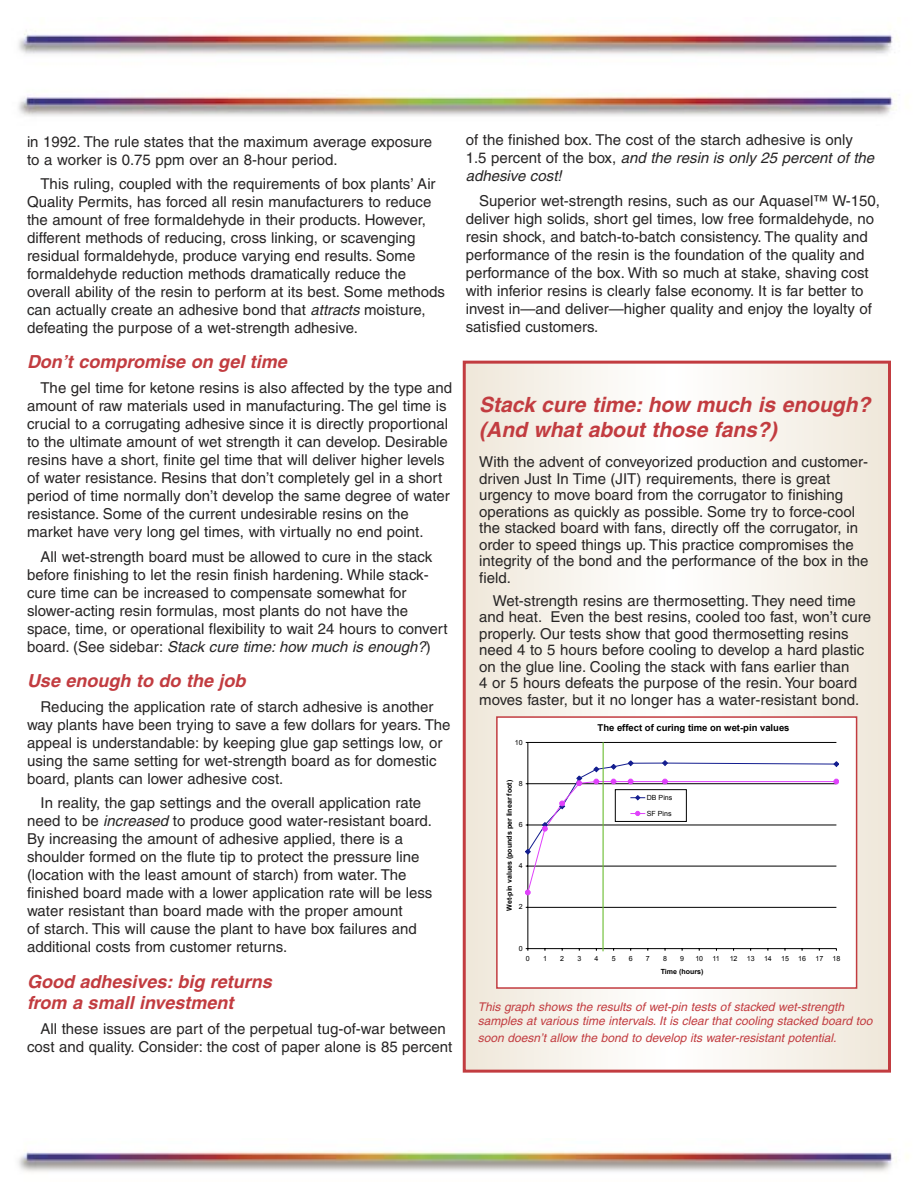
<style>
.page{position:relative;width:918px;height:1188px;background:#fff}
.page>*{position:absolute;margin:0;border:0;box-sizing:border-box;transform-origin:0 0}
.subhead{font:italic 700 21px/25.2px "Helvetica";color:#c23c40}
.t1{font:italic 700 18px/21.6px "Helvetica";color:#c23c40}
.t2{font:15px/18px "Helvetica";color:#272525}
.t3{font:italic 12px/14.4px "Helvetica";color:#c23c40}
.t4{font:700 9.45px "Arial";color:#000}
.t5{font:7.05px "Arial";color:#000}
.t6{font:700 7.05px "Arial";color:#000}
.s1{font-style:italic}
</style>
<div class="page">
<img style="left:18px;top:31px;width:878px;height:85px">
<img style="left:18px;top:1151px;width:890px;height:21px">
<svg style="left:467px;top:365px;width:420px;height:704px"></svg>
<div style="left:463px;top:361px;width:428px;height:712px;border:3px solid #c23c40"></div>
<div style="left:497px;top:717px;width:360px;height:271px;background:#fff"></div>
<hr style="left:528px;top:907px;width:308px;height:1px;background:#000">
<hr style="left:528px;top:742px;width:308px;height:1px;background:#000">
<hr style="left:528px;top:742px;width:1px;height:207px;background:#000">
<hr style="left:528px;top:948px;width:308px;height:1px;background:#000">
<svg style="left:525px;top:760px;width:314px;height:135px"></svg>
<hr style="left:602px;top:742px;width:2px;height:209px;background:#6dbe34">
<div style="left:496px;top:716px;width:361px;height:273px;border:2px solid #c23c40"></div>
<p class="t2" style="left:27px;top:132px;width:407px">in 1992. The rule states that the maximum average exposure to a worker is 0.75 ppm over an 8-hour period.</p>
<p class="t2" style="left:27px;top:175px;width:420px;text-indent:14px">This ruling, coupled with the requirements of box plants’ Air Quality Permits, has forced all resin manufacturers to reduce the amount of free formaldehyde in their products. However, different methods of reducing, cross linking, or scavenging residual formaldehyde, produce varying end results. Some formaldehyde reduction methods dramatically reduce the overall ability of the resin to perform at its best. Some methods can actually create an adhesive bond that <span class="s1">attracts</span> moisture, defeating the purpose of a wet-strength adhesive.</p>
<p class="t1" style="left:27px;top:351px;width:261px">Don’t compromise on gel time</p>
<p class="t2" style="left:27px;top:379px;width:427px;text-indent:14px">The gel time for ketone resins is also affected by the type and amount of raw materials used in manufacturing. The gel time is crucial to a corrugating adhesive since it is directly proportional to the ultimate amount of wet strength it can develop. Desirable resins have a short, finite gel time that will deliver higher levels of water resistance. Resins that don’t completely gel in a short period of time normally don’t develop the same degree of water resistance. Some of the current undesirable resins on the market have very long gel times, with virtually no end point.</p>
<p class="t2" style="left:27px;top:548px;width:422px;text-indent:14px">All wet-strength board must be allowed to cure in the stack before finishing to let the resin finish hardening. While stack&shy;cure time can be increased to compensate somewhat for slower-acting resin formulas, most plants do not have the space, time, or operational flexibility to wait 24 hours to convert board. (See sidebar: <span class="s1">Stack cure time: how much is enough?</span>)</p>
<p class="t1" style="left:27px;top:670px;width:220px">Use enough to do the job</p>
<p class="t2" style="left:27px;top:697px;width:425px;text-indent:14px">Reducing the application rate of starch adhesive is another way plants have been trying to save a few dollars for years. The appeal is understandable: by keeping glue gap settings low, or using the same setting for wet-strength board as for domestic board, plants can lower adhesive cost.</p>
<p class="t2" style="left:27px;top:794px;width:407px;text-indent:14px">In reality, the gap settings and the overall application rate need to be <span class="s1">increased</span> to produce good water-resistant board.<br>By increasing the amount of adhesive applied, there is a shoulder formed on the flute tip to protect the pressure line (location with the least amount of starch) from water. The finished board made with a lower application rate will be less water resistant than board made with the proper amount<br>of starch. This will cause the plant to have box failures and additional costs from customer returns.</p>
<p class="t1" style="left:27px;top:970px;width:246px">Good adhesives: big returns from a small investment</p>
<p class="t2" style="left:27px;top:1020px;width:427px;text-align:center">All these issues are part of the perpetual tug-of-war between cost and quality. Consider: the cost of paper alone is 85 percent</p>
<p class="t2" style="left:466px;top:131px;width:410px">of the finished box. The cost of the starch adhesive is only<br>1.5 percent of the box, <span class="s1">and the resin is only 25 percent of the adhesive cost!</span></p>
<p class="t2" style="left:466px;top:192px;width:416px;text-indent:14px">Superior wet-strength resins, such as our Aquasel™ W-150, deliver high solids, short gel times, low free formaldehyde, no resin shock, and batch-to-batch consistency. The quality and performance of the resin is the foundation of the quality and performance of the box. With so much at stake, shaving cost with inferior resins is clearly false economy. It is far better to invest in—and deliver—higher quality and enjoy the loyalty of satisfied customers.</p>
<p class="subhead" style="left:479px;top:391px;width:393px">Stack cure time: how much is enough? (And what about those fans?)</p>
<p class="t2" style="left:479px;top:453px;width:391px;line-height:16.5px">With the advent of conveyorized production and customer&shy;driven Just In Time (JIT) requirements, there is great urgency to move board from the corrugator to finishing operations as quickly as possible. Some try to force-cool the stacked board with fans, directly off the corrugator, in order to speed things up. This practice compromises the integrity of the bond and the performance of the box in the field.</p>
<p class="t2" style="left:479px;top:592px;width:393px;line-height:16.5px;text-indent:14px">Wet-strength resins are thermosetting. They need time and heat. Even the best resins, cooled too fast, won’t cure properly. Our tests show that good thermosetting resins need 4 to 5 hours before cooling to develop a hard plastic on the glue line. Cooling the stack with fans earlier than<br>4 or 5 hours defeats the purpose of the resin. Your board moves faster, but it no longer has a water-resistant bond.</p>
<p class="t4" style="left:598px;top:724px;width:193px">The effect of curing time on wet-pin values</p>
<p class="t5" style="left:515px;top:738px;width:9px">10</p>
<p class="t6" style="left:507px;top:911px;width:132px;rotate:-90deg">Wet-pin values (pounds per linear foot)</p>
<p class="t5" style="left:519px;top:779px;width:5px">8</p>
<p class="t5" style="left:519px;top:820px;width:5px">6</p>
<p class="t5" style="left:519px;top:862px;width:5px">4</p>
<p class="t5" style="left:519px;top:903px;width:5px">2</p>
<p class="t5" style="left:519px;top:944px;width:5px">0</p>
<p class="t5" style="left:647px;top:793px;width:27px">DB Pins</p>
<p class="t5" style="left:647px;top:809px;width:26px">SF Pins</p>
<p class="t5" style="left:526px;top:955px;width:5px">0</p>
<p class="t5" style="left:543px;top:955px;width:5px">1</p>
<p class="t5" style="left:560px;top:955px;width:5px">2</p>
<p class="t5" style="left:577px;top:955px;width:5px">3</p>
<p class="t5" style="left:594px;top:955px;width:5px">4</p>
<p class="t5" style="left:612px;top:955px;width:5px">5</p>
<p class="t5" style="left:629px;top:955px;width:5px">6</p>
<p class="t5" style="left:646px;top:955px;width:5px">7</p>
<p class="t5" style="left:663px;top:955px;width:5px">8</p>
<p class="t5" style="left:680px;top:955px;width:5px">9</p>
<p class="t5" style="left:695px;top:955px;width:9px">10</p>
<p class="t5" style="left:713px;top:955px;width:9px">11</p>
<p class="t5" style="left:730px;top:955px;width:9px">12</p>
<p class="t5" style="left:747px;top:955px;width:9px">13</p>
<p class="t5" style="left:764px;top:955px;width:9px">14</p>
<p class="t5" style="left:781px;top:955px;width:9px">15</p>
<p class="t5" style="left:798px;top:955px;width:9px">16</p>
<p class="t5" style="left:815px;top:955px;width:9px">17</p>
<p class="t5" style="left:833px;top:955px;width:9px">18</p>
<p class="t6" style="left:661px;top:969px;width:44px">Time (hours)</p>
<p class="t3" style="left:478px;top:999px;width:396px">This graph shows the results of wet-pin tests of stacked wet-strength samples at various time intervals. It is clear that cooling stacked board too</p>
<p class="t3" style="left:478px;top:1030px;width:360px">soon doesn’t allow the bond to develop its water-resistant potential.</p>
</div>
